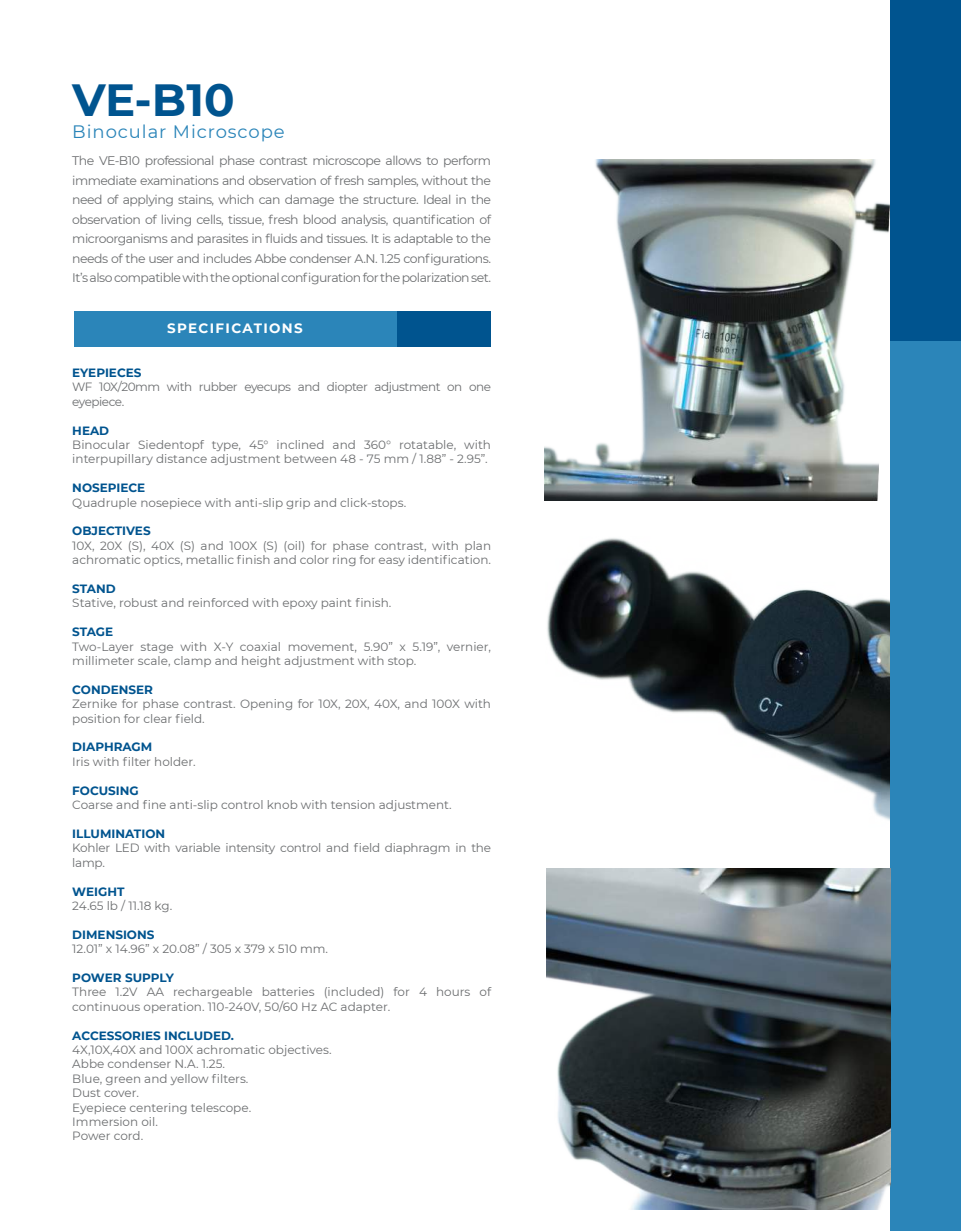
<style>
.page{position:relative;width:961px;height:1231px;background:#fff}
.page>*{position:absolute;margin:0;border:0;box-sizing:border-box;transform-origin:0 0}
.t1{font:700 45px "Montserrat";color:#00548f}
.t2{font:18px "Montserrat";letter-spacing:.05em;color:#2b85b9}
.t3{font:700 13.5px "Montserrat";letter-spacing:.1em;color:#fff}
.t4{font:12.45px/19.5px "Montserrat";letter-spacing:-.04em;color:#6c6e70;text-align:justify}
.t5{font:12px/14.4px "Montserrat";color:#6c6e70}
.t6{font:700 12px "Montserrat";color:#00548f}
.t7{font:12px/14.4px "Montserrat";letter-spacing:-.02em;color:#6c6e70}
.t8{font:12px/14.4px "Montserrat";letter-spacing:-.04em;color:#6c6e70}
</style>
<div class="page">
<img style="left:544px;top:159px;width:345px;height:341px">
<img style="left:547px;top:538px;width:343px;height:283px">
<div style="left:890px;top:0;width:71px;height:341px;background:#00548f"></div>
<div style="left:890px;top:341px;width:71px;height:889px;background:#2b85b9"></div>
<div style="left:396px;top:311px;width:95px;height:35px;background:#00548f"></div>
<div style="left:74px;top:311px;width:322px;height:35px;background:#2b85b9"></div>
<img style="left:546px;top:868px;width:344px;height:341px">
<h1 class="t1" style="left:72px;top:82px;width:164px">VE-B10</h1>
<h2 class="t2" style="left:72px;top:125px;width:214px">Binocular Microscope</h2>
<p class="t4" style="left:72px;top:152px;width:420px">The VE-B10 professional phase contrast microscope allows to perform immediate examinations and observation of fresh samples, without the need of applying stains, which can damage the structure. Ideal in the observation of living cells, tissue, fresh blood analysis, quanti昀椀cation of microorganisms and parasites in 昀氀uids and tissues. It is adaptable to the needs of the user and includes Abbe condenser A.N. 1.25 con昀椀gurations.<br>It’s also compatible with the optional con昀椀guration for the polarization set.</p>
<p class="t3" style="left:167px;top:323px;width:137px">SPECIFICATIONS</p>
<p class="t6" style="left:72px;top:368px;width:71px">EYEPIECES</p>
<p class="t8" style="left:72px;top:379px;width:420px">WF 10X/20mm with rubber eyecups and diopter adjustment on one eyepiece.</p>
<p class="t6" style="left:72px;top:425px;width:38px">HEAD</p>
<p class="t5" style="left:72px;top:438px;width:420px">Binocular Siedentopf type, 45° inclined and 360° rotatable, with interpupillary distance adjustment between 48 - 75 mm / 1.88” - 2.95”.</p>
<p class="t6" style="left:72px;top:483px;width:75px">NOSEPIECE</p>
<p class="t5" style="left:72px;top:496px;width:335px">Quadruple nosepiece with anti-slip grip and click-stops.</p>
<p class="t6" style="left:72px;top:526px;width:80px">OBJECTIVES</p>
<p class="t5" style="left:72px;top:539px;width:420px">10X, 20X (S), 40X (S) and 100X (S) (oil) for phase contrast, with plan achromatic optics, metallic 昀椀nish and color ring for easy identi昀椀cation.</p>
<p class="t6" style="left:72px;top:584px;width:45px">STAND</p>
<p class="t5" style="left:72px;top:595px;width:321px">Stative, robust and reinforced with epoxy paint 昀椀nish.</p>
<p class="t6" style="left:72px;top:627px;width:42px">STAGE</p>
<p class="t5" style="left:72px;top:639px;width:420px">Two-Layer stage with X-Y coaxial movement, 5.90” x 5.19”, vernier, millimeter scale, clamp and height adjustment with stop.</p>
<p class="t6" style="left:72px;top:685px;width:82px">CONDENSER</p>
<p class="t5" style="left:72px;top:698px;width:420px">Zernike for phase contrast. Opening for 10X, 20X, 40X, and 100X with position for clear 昀椀eld.</p>
<p class="t6" style="left:72px;top:742px;width:82px">DIAPHRAGM</p>
<p class="t5" style="left:72px;top:754px;width:125px">Iris with 昀椀lter holder.</p>
<p class="t6" style="left:72px;top:785px;width:68px">FOCUSING</p>
<p class="t5" style="left:72px;top:797px;width:381px">Coarse and 昀椀ne anti-slip control knob with tension adjustment.</p>
<p class="t6" style="left:72px;top:829px;width:94px">ILLUMINATION</p>
<p class="t7" style="left:72px;top:840px;width:420px">Kohler LED with variable intensity control and 昀椀eld diaphragm in the lamp.</p>
<p class="t6" style="left:72px;top:886px;width:54px">WEIGHT</p>
<p class="t5" style="left:72px;top:898px;width:101px">24.65 lb / 11.18 kg.</p>
<p class="t6" style="left:72px;top:929px;width:84px">DIMENSIONS</p>
<p class="t5" style="left:72px;top:941px;width:257px">12.01” x 14.96” x 20.08” / 305 x 379 x 510 mm.</p>
<p class="t6" style="left:72px;top:973px;width:103px">POWER SUPPLY</p>
<p class="t5" style="left:72px;top:986px;width:420px">Three 1.2V AA rechargeable batteries (included) for 4 hours of continuous operation. 110-240V, 50/60 Hz AC adapter.</p>
<p class="t6" style="left:72px;top:1030px;width:163px">ACCESSORIES INCLUDED.</p>
<p class="t5" style="left:72px;top:1042px;width:261px">4X,10X,40X and 100X achromatic objectives.<br>Abbe condenser N.A. 1.25.<br>Blue, green and yellow 昀椀lters.<br>Dust cover.<br>Eyepiece centering telescope.<br>Immersion oil.<br>Power cord.</p>
</div>
